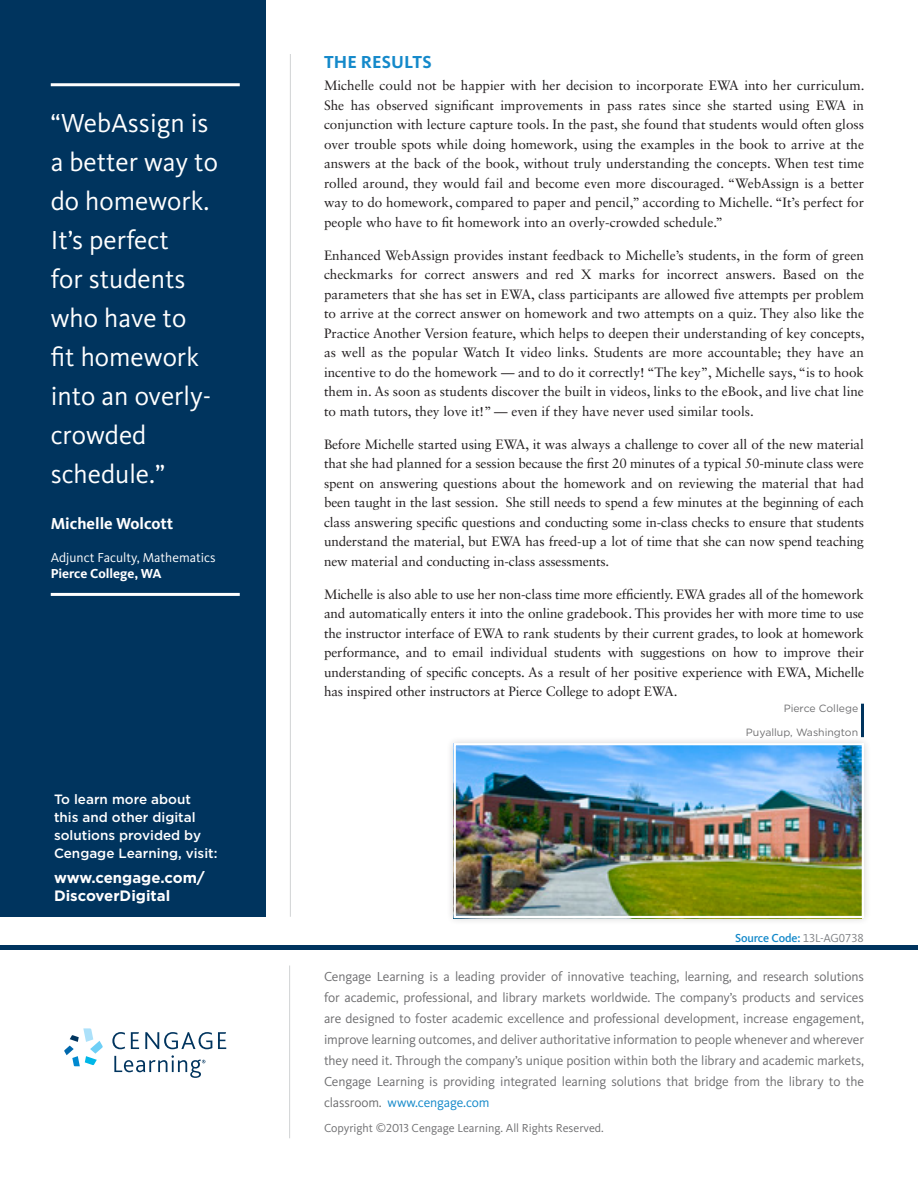
<style>
.page{position:relative;width:918px;height:1188px;background:#fff}
.page>*{position:absolute;margin:0;border:0;box-sizing:border-box;transform-origin:0 0}
.t1{font:27px/39px "Kievit OT";color:#fff}
.t2{font:700 18px "Kievit OT";color:#1489ca}
.t3{font:700 16.5px "Kievit OT";color:#fff}
.t4{font:700 15px/18px "Gotham";color:#fff}
.t5{font:13.5px/19.5px "Sabon LT Std";letter-spacing:-.005em;color:#231f20;text-align:justify}
.t6{font:13.5px/21px "Kievit OT";letter-spacing:-.01em;color:#6e6e70;text-align:justify}
.t7{font:500 13.5px/18px "Gotham";color:#fff}
.t8{font:13.5px "Kievit OT";color:#fff}
.t9{font:700 13.5px "Kievit OT";color:#fff}
.t10{font:12px "Kievit CL";color:#6f6f71}
.t11{font:500 12px "Kievit OT";letter-spacing:-.01em;color:#1489ca}
.t12{font:10.5px "Gotham";color:#6f6f71}
.s1{font-weight:400;color:#808285}
.s2{color:#1489ca}
</style>
<div class="page">
<div style="left:446px;top:735px;width:426px;height:191px;background:#231f20;opacity:.2"></div>
<img style="left:457px;top:746px;width:404px;height:169px">
<div style="left:454px;top:743px;width:410px;height:175px;border:2px solid #fff"></div>
<div style="left:0;top:0;width:266px;height:917px;background:#00345e"></div>
<hr style="left:290px;top:54px;width:1px;height:863px;background:#d1d3d4">
<hr style="left:289px;top:966px;width:1px;height:172px;background:#d1d3d4">
<hr style="left:51px;top:83px;width:189px;height:3px;background:#fff">
<hr style="left:51px;top:593px;width:189px;height:3px;background:#fff">
<hr style="left:861px;top:704px;width:3px;height:33px;background:#00345e">
<svg style="left:64px;top:1028px;width:39px;height:38px"></svg>
<svg style="left:112px;top:1032px;width:13px;height:17px"></svg>
<svg style="left:131px;top:1032px;width:8px;height:17px"></svg>
<svg style="left:145px;top:1032px;width:67px;height:17px"></svg>
<svg style="left:218px;top:1032px;width:8px;height:17px"></svg>
<svg style="left:114px;top:1055px;width:91px;height:23px"></svg>
<div style="left:0;top:945px;width:918px;height:5px;background:#00345e"></div>
<h1 class="t1" style="left:51px;top:103px;width:169px">“WebAssign is a better way to do homework.<br>It’s perfect<br>for students who have to<br>fit homework into an overly&shy;crowded schedule.”</h1>
<p class="t3" style="left:51px;top:514px;width:124px">Michelle Wolcott</p>
<p class="t8" style="left:51px;top:549px;width:166px">Adjunct Faculty, Mathematics</p>
<p class="t9" style="left:51px;top:565px;width:112px">Pierce College, WA</p>
<p class="t7" style="left:54px;top:790px;width:165px">To learn more about this and other digital solutions provided by<br>Cengage Learning, visit:</p>
<p class="t4" style="left:54px;top:868px;width:152px">www.cengage.com/<br>DiscoverDigital</p>
<h2 class="t2" style="left:324px;top:51px;width:12px">The</h2>
<h2 class="t2" style="left:361px;top:51px;width:71px">Res ults</h2>
<p class="t5" style="left:324px;top:76px;width:542px">Michelle could not be happier with her decision to incorporate EWA into her curriculum.<br>She has observed significant improvements in pass rates since she started using EWA in conjunction with lecture capture tools. In the past, she found that students would often gloss over trouble spots while doing homework, using the examples in the book to arrive at the answers at the back of the book, without truly understanding the concepts. When test time rolled around, they would fail and become even more discouraged. “WebAssign is a better way to do homework, compared to paper and pencil,” according to Michelle. “It’s perfect for people who have to fit homework into an overly-crowded schedule.”</p>
<p class="t5" style="left:324px;top:245px;width:542px">Enhanced WebAssign provides instant feedback to Michelle’s students, in the form of green checkmarks for correct answers and red X marks for incorrect answers. Based on the parameters that she has set in EWA, class participants are allowed five attempts per problem to arrive at the correct answer on homework and two attempts on a quiz. They also like the Practice Another Version feature, which helps to deepen their understanding of key concepts, as well as the popular Watch It video links. Students are more accountable; they have an incentive to do the homework — and to do it correctly! “The key”, Michelle says, “is to hook them in. As soon as students discover the built in videos, links to the eBook, and live chat line to math tutors, they love it!” — even if they have never used similar tools.</p>
<p class="t5" style="left:324px;top:434px;width:542px">Before Michelle started using EWA, it was always a challenge to cover all of the new material that she had planned for a session because the first 20 minutes of a typical 50-minute class were spent on answering questions about the homework and on reviewing the material that had been taught in the last session. She still needs to spend a few minutes at the beginning of each class answering specific questions and conducting some in-class checks to ensure that students understand the material, but EWA has freed-up a lot of time that she can now spend teaching new material and conducting in-class assessments.</p>
<p class="t5" style="left:324px;top:584px;width:542px">Michelle is also able to use her non-class time more efficiently. EWA grades all of the homework and automatically enters it into the online gradebook. This provides her with more time to use the instructor interface of EWA to rank students by their current grades, to look at homework performance, and to email individual students with suggestions on how to improve their understanding of specific concepts. As a result of her positive experience with EWA, Michelle has inspired other instructors at Pierce College to adopt EWA.</p>
<p class="t12" style="left:784px;top:703px;width:76px">Pierce College</p>
<p class="t12" style="left:746px;top:727px;width:114px">Puyallup, Washington</p>
<p class="t11" style="left:735px;top:931px;width:130px">Source Code: <span class="s1">13L-AG0738</span></p>
<p class="t6" style="left:324px;top:966px;width:542px">Cengage Learning is a leading provider of innovative teaching, learning, and research solutions for academic, professional, and library markets worldwide. The company’s products and services are designed to foster academic excellence and professional development, increase engagement, improve learning outcomes, and deliver authoritative information to people whenever and wherever they need it. Through the company’s unique position within both the library and academic markets, Cengage Learning is providing integrated learning solutions that bridge from the library to the classroom. <span class="s2">www.cengage.com</span></p>
<p class="t10" style="left:324px;top:1121px;width:281px">Copyright ©2013 Cengage Learning. All Rights Reserved.</p>
</div>
